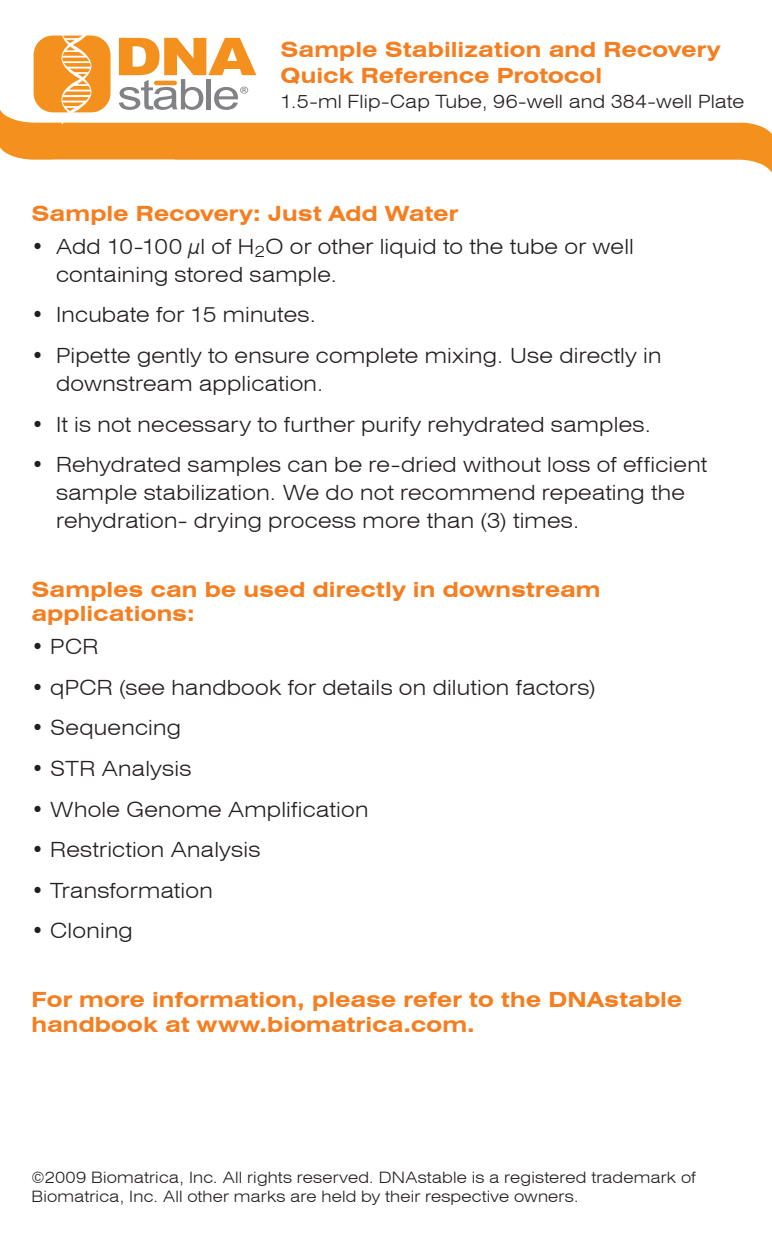
<style>
.page{position:relative;width:772px;height:1260px;background:#fff}
.page>*{position:absolute;margin:0;border:0;box-sizing:border-box;transform-origin:0 0}
.bullets_page_2{font:300 expanded 21px/28px "Swiss 721 BT";letter-spacing:.015em;color:#231e1f}
.t1{font:700 expanded 21px/24.5px "Swiss 721 BT";letter-spacing:.01em;color:#f57e20}
.t2{font:300 expanded 18.2px "Swiss 721 BT";letter-spacing:.005em;color:#231e1f}
.t3{font:300 expanded 15.75px/19.2px "Swiss 721 BT";letter-spacing:.015em;color:#231e1f}
</style>
<div class="page">
<svg style="left:0;top:35px;width:772px;height:138px"></svg>
<p class="t1" style="left:280px;top:36px;width:441px;line-height:26.2px">Sample Stabilization and Recovery<br>Quick Reference Protocol</p>
<p class="t2" style="left:280px;top:91px;width:465px">1.5-ml Flip-Cap Tube, 96-well and 384-well Plate</p>
<p class="t1" style="left:32px;top:201px;width:428px">Sample Recovery: Just Add Water</p>
<p class="bullets_page_2" style="left:56px;top:232px;width:579px;text-indent:-24px">• Add 10-100 μl of H<sub>2</sub>O or other liquid to the tube or well containing stored sample.</p>
<p class="bullets_page_2" style="left:32px;top:301px;width:286px">• Incubate for 15 minutes.</p>
<p class="bullets_page_2" style="left:56px;top:341px;width:607px;text-indent:-24px">• Pipette gently to ensure complete mixing. Use directly in downstream application.</p>
<p class="bullets_page_2" style="left:32px;top:410px;width:621px">• It is not necessary to further purify rehydrated samples.</p>
<p class="bullets_page_2" style="left:56px;top:451px;width:652px;text-indent:-24px">• Rehydrated samples can be re-dried without loss of efficient sample stabilization. We do not recommend repeating the rehydration- drying process more than (3) times.</p>
<p class="t1" style="left:32px;top:577px;width:570px">Samples can be used directly in downstream applications:</p>
<p class="bullets_page_2" style="left:32px;top:633px;width:68px">• PCR</p>
<p class="bullets_page_2" style="left:32px;top:673px;width:565px">• qPCR (see handbook for details on dilution factors)</p>
<p class="bullets_page_2" style="left:32px;top:714px;width:151px">• Sequencing</p>
<p class="bullets_page_2" style="left:32px;top:755px;width:161px">• STR Analysis</p>
<p class="bullets_page_2" style="left:32px;top:795px;width:338px">• Whole Genome Amplification</p>
<p class="bullets_page_2" style="left:32px;top:836px;width:230px">• Restriction Analysis</p>
<p class="bullets_page_2" style="left:32px;top:876px;width:183px">• Transformation</p>
<p class="bullets_page_2" style="left:32px;top:917px;width:103px">• Cloning</p>
<p class="t1" style="left:32px;top:987px;width:652px">For more information, please refer to the DNAstable handbook at www.biomatrica.com.</p>
<p class="t3" style="left:32px;top:1167px;width:666px">©2009 Biomatrica, Inc. All rights reserved. DNAstable is a registered trademark of<br>Biomatrica, Inc. All other marks are held by their respective owners.</p>
</div>
